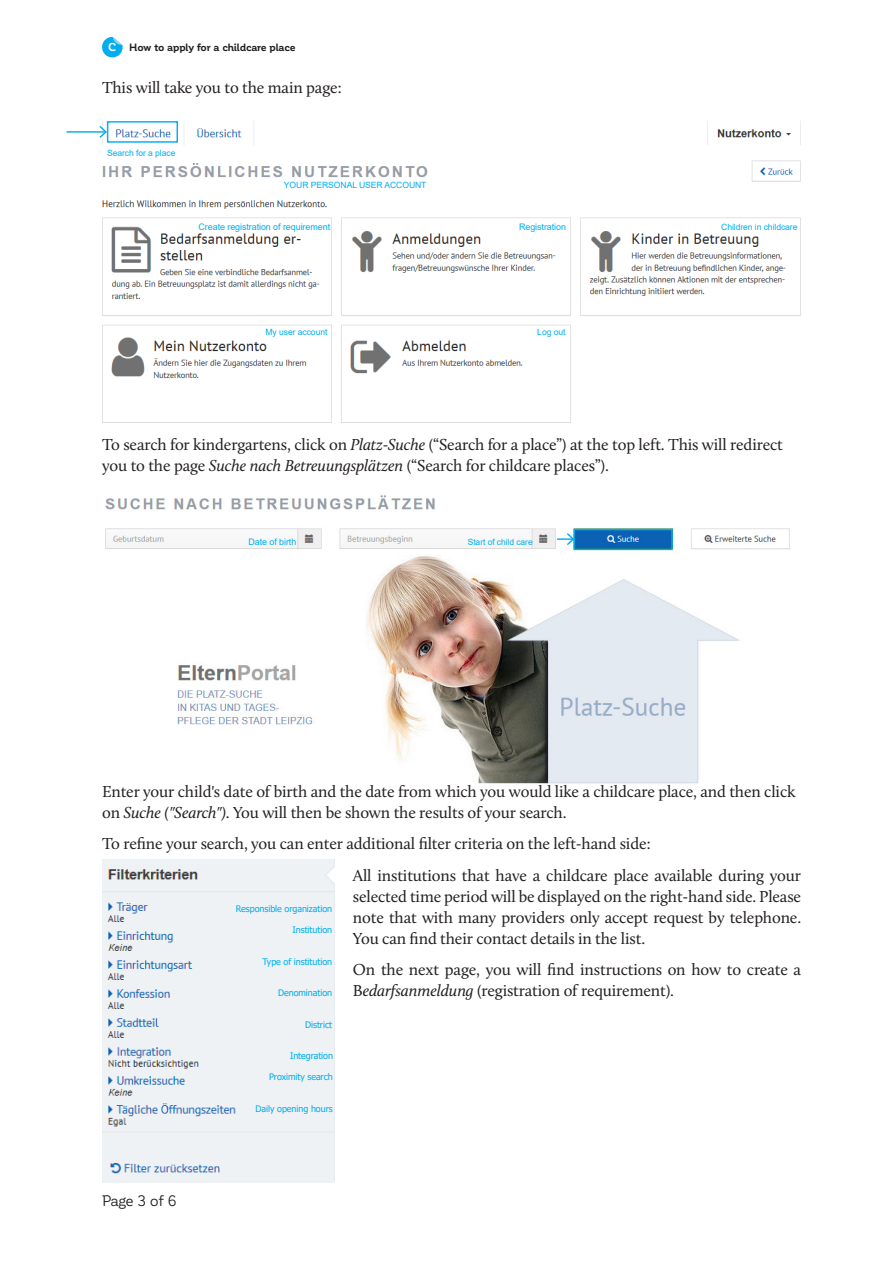
<style>
.page{position:relative;width:893px;height:1263px;background:#fff}
.page>*{position:absolute;margin:0;border:0;box-sizing:border-box;transform-origin:0 0}
.ULWC_Text_10_14{font:16.5px/21px "Calluna";letter-spacing:-.01em;color:#231f20}
.ULWC_Text_10_14-2{font:15px "Corporative";letter-spacing:-.04em;color:#231f20}
.ULWC_Kolumnentitel_7{font:700 10.5px "Corporative";letter-spacing:-.015em;color:#231f20}
.ULWC_Text_10_14-3{font:9px "Tahoma";letter-spacing:-.01em;color:#00aeef}
.ULWC_Text_10_14-4{font:9px "Arial";letter-spacing:-.01em;color:#00aeef}
.ULWC_Text_10_14-5{font:8.55px "Arial";letter-spacing:-.01em;color:#00aeef}
.s1{font-size:11.4px;color:#fff}
.s2{font-style:italic}
</style>
<div class="page">
<svg style="left:102px;top:37px;width:21px;height:21px"></svg>
<img style="left:105px;top:495px;width:685px;height:289px">
<div style="left:573px;top:529px;width:100px;height:21px;border:1px solid #00aeef"></div>
<svg style="left:557px;top:532px;width:18px;height:15px"></svg>
<img style="left:102px;top:860px;width:233px;height:323px">
<img style="left:102px;top:121px;width:699px;height:302px">
<div style="left:107px;top:121px;width:71px;height:22px;border:1px solid #00aeef"></div>
<hr style="left:67px;top:131px;width:39px;height:2px;background:#00aeef">
<svg style="left:98px;top:124px;width:10px;height:15px"></svg>
<p class="ULWC_Kolumnentitel_7" style="left:108px;top:42px;width:189px"><span class="s1">C</span> How to apply for a childcare place</p>
<p class="ULWC_Text_10_14" style="left:102px;top:77px;width:242px">This will take you to the main page:</p>
<p class="ULWC_Text_10_14-5" style="left:107px;top:147px;width:70px">Search for a place</p>
<p class="ULWC_Text_10_14-5" style="left:284px;top:179px;width:144px">YOUR PERSONAL USER ACCOUNT</p>
<p class="ULWC_Text_10_14-4" style="left:199px;top:220px;width:133px">Create registration of requirement</p>
<p class="ULWC_Text_10_14-5" style="left:265px;top:326px;width:64px">My user account</p>
<p class="ULWC_Text_10_14-4" style="left:519px;top:220px;width:49px">Registration</p>
<p class="ULWC_Text_10_14-5" style="left:721px;top:221px;width:78px">Children in childcare</p>
<p class="ULWC_Text_10_14-5" style="left:537px;top:326px;width:30px">Log out</p>
<p class="ULWC_Text_10_14" style="left:102px;top:434px;width:682px">To search for kindergartens, click on <span class="s2">Platz-Suche</span> (“Search for a place”) at the top left. This will redirect you to the page <span class="s2">Suche nach Betreuungsplätzen</span> (“Search for childcare places”).</p>
<p class="ULWC_Text_10_14-4" style="left:248px;top:535px;width:49px">Date of birth</p>
<p class="ULWC_Text_10_14-5" style="left:468px;top:536px;width:67px">Start of child care</p>
<p class="ULWC_Text_10_14" style="left:102px;top:780px;width:695px">Enter your child's date of birth and the date from which you would like a childcare place, and then click on <span class="s2">Suche ("Search")</span>. You will then be shown the results of your search.</p>
<p class="ULWC_Text_10_14" style="left:102px;top:833px;width:550px">To refine your search, you can enter additional filter criteria on the left-hand side:</p>
<p class="ULWC_Text_10_14" style="left:353px;top:864px;width:450px;text-align:justify">All institutions that have a childcare place available during your selected time period will be displayed on the right-hand side. Please note that with many providers only accept request by telephone.<br>You can find their contact details in the list.</p>
<p class="ULWC_Text_10_14" style="left:353px;top:959px;width:450px">On the next page, you will find instructions on how to create a<br>B<span class="s2">edarfsanmeldung</span> (registration of requirement).</p>
<p class="ULWC_Text_10_14-3" style="left:236px;top:903px;width:98px">Responsible organization</p>
<p class="ULWC_Text_10_14-3" style="left:293px;top:924px;width:41px">Institution</p>
<p class="ULWC_Text_10_14-3" style="left:263px;top:955px;width:71px">Type of institution</p>
<p class="ULWC_Text_10_14-3" style="left:278px;top:987px;width:56px">Denomination</p>
<p class="ULWC_Text_10_14-3" style="left:305px;top:1018px;width:28px">District</p>
<p class="ULWC_Text_10_14-3" style="left:290px;top:1050px;width:44px">Integration</p>
<p class="ULWC_Text_10_14-3" style="left:269px;top:1071px;width:65px">Proximity search</p>
<p class="ULWC_Text_10_14-3" style="left:256px;top:1102px;width:79px">Daily opening hours</p>
<p class="ULWC_Text_10_14-2" style="left:102px;top:1193px;width:76px">Page 3 of 6</p>
</div>
